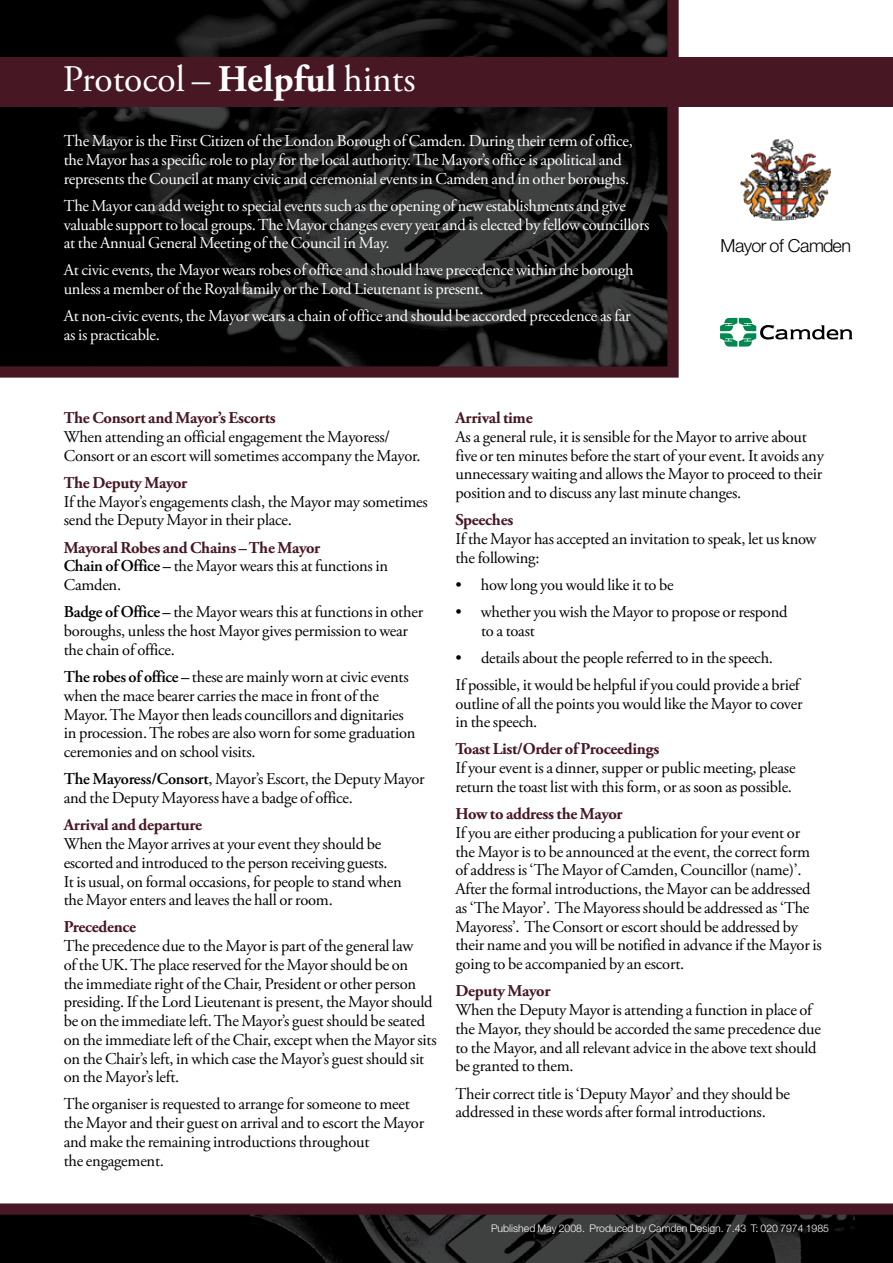
<style>
.page{position:relative;width:893px;height:1263px;background:#fff}
.page>*{position:absolute;margin:0;border:0;box-sizing:border-box;transform-origin:0 0}
.t1{font:37.5px "Adobe Garamond Pro";color:#fff}
.t2{font:300 18px "Helvetica Neue";letter-spacing:-.03em;color:#000}
.t3{font:16.5px/18.8px "Adobe Garamond Pro";letter-spacing:-.015em;color:#000}
.t4{font:16.5px/18.8px "Adobe Garamond Pro";letter-spacing:-.015em;color:#fff}
.t5{font:700 16.5px "Adobe Garamond Pro";letter-spacing:-.015em;color:#471824}
.t6{font:300 10.5px "Helvetica Neue";color:#fff}
.s1{font-weight:700}
.s2{font-weight:700;color:#471824}
.s3{font-weight:600}
</style>
<div class="page">
<svg style="left:0;top:0;width:679px;height:378px;background:#141112"></svg>
<div style="left:0;top:57px;width:893px;height:49px;background:#471824"></div>
<img style="left:740px;top:139px;width:91px;height:82px">
<svg style="left:0;top:1203px;width:893px;height:60px;background:#1f1618"></svg>
<svg style="left:720px;top:318px;width:133px;height:29px"></svg>
<h1 class="t1" style="left:63px;top:57px;width:354px">Protocol – <span class="s1">Helpful</span> hints</h1>
<p class="t4" style="left:64px;top:132px;width:571px">The Mayor is the First Citizen of the London Borough of Camden. During their term of office, the Mayor has a specific role to play for the local authority. The Mayor’s office is apolitical and represents the Council at many civic and ceremonial events in Camden and in other boroughs.</p>
<p class="t4" style="left:64px;top:197px;width:587px">The Mayor can add weight to special events such as the opening of new establishments and give valuable support to local groups. The Mayor changes every year and is elected by fellow councillors at the Annual General Meeting of the Council in May.</p>
<p class="t4" style="left:64px;top:261px;width:571px">At civic events, the Mayor wears robes of office and should have precedence within the borough unless a member of the Royal family or the Lord Lieutenant is present.</p>
<p class="t4" style="left:64px;top:307px;width:568px">At non-civic events, the Mayor wears a chain of office and should be accorded precedence as far as is practicable.</p>
<p class="t2" style="left:721px;top:234px;width:132px">Mayor of Camden</p>
<p class="t5" style="left:64px;top:408px;width:213px">The Consort and Mayor’s Escorts</p>
<p class="t3" style="left:64px;top:428px;width:358px">When attending an official engagement the Mayoress/<br>Consort or an escort will sometimes accompany the Mayor.</p>
<p class="t5" style="left:64px;top:473px;width:125px">The Deputy Mayor</p>
<p class="t3" style="left:64px;top:492px;width:366px">If the Mayor’s engagements clash, the Mayor may sometimes send the Deputy Mayor in their place.</p>
<p class="t3" style="left:64px;top:538px;width:326px"><span class="s2">Mayoral Robes and Chains – The Mayor<br></span><span class="s3">Chain of Office –</span> the Mayor wears this at functions in<br>Camden.</p>
<p class="t3" style="left:64px;top:603px;width:361px"><span class="s3">Badge of Office –</span> the Mayor wears this at functions in other boroughs, unless the host Mayor gives permission to wear the chain of office.</p>
<p class="t3" style="left:64px;top:668px;width:353px"><span class="s3">The robes of office –</span> these are mainly worn at civic events when the mace bearer carries the mace in front of the Mayor. The Mayor then leads councillors and dignitaries in procession. The robes are also worn for some graduation ceremonies and on school visits.</p>
<p class="t3" style="left:64px;top:770px;width:362px"><span class="s3">The Mayoress/Consort</span>, Mayor’s Escort, the Deputy Mayor and the Deputy Mayoress have a badge of office.</p>
<p class="t5" style="left:64px;top:815px;width:140px">Arrival and departure</p>
<p class="t3" style="left:64px;top:835px;width:339px">When the Mayor arrives at your event they should be escorted and introduced to the person receiving guests.<br>It is usual, on formal occasions, for people to stand when the Mayor enters and leaves the hall or room.</p>
<p class="t5" style="left:64px;top:917px;width:74px">Precedence</p>
<p class="t3" style="left:64px;top:937px;width:374px">The precedence due to the Mayor is part of the general law<br>of the UK. The place reserved for the Mayor should be on<br>the immediate right of the Chair, President or other person presiding. If the Lord Lieutenant is present, the Mayor should be on the immediate left. The Mayor’s guest should be seated on the immediate left of the Chair, except when the Mayor sits on the Chair’s left, in which case the Mayor’s guest should sit on the Mayor’s left.</p>
<p class="t3" style="left:64px;top:1095px;width:362px">The organiser is requested to arrange for someone to meet the Mayor and their guest on arrival and to escort the Mayor and make the remaining introductions throughout<br>the engagement.</p>
<p class="t5" style="left:455px;top:408px;width:79px">Arrival time</p>
<p class="t3" style="left:455px;top:428px;width:370px">As a general rule, it is sensible for the Mayor to arrive about five or ten minutes before the start of your event. It avoids any unnecessary waiting and allows the Mayor to proceed to their position and to discuss any last minute changes.</p>
<p class="t5" style="left:455px;top:510px;width:59px">Speeches</p>
<p class="t3" style="left:455px;top:530px;width:363px">If the Mayor has accepted an invitation to speak, let us know the following:</p>
<p class="t3" style="left:455px;top:576px;width:220px">• how long you would like it to be</p>
<p class="t3" style="left:481px;top:603px;width:308px;text-indent:-26px">• whether you wish the Mayor to propose or respond to a toast</p>
<p class="t3" style="left:455px;top:645px;width:346px;line-height:27px">• details about the people referred to in the speech.<br>If possible, it would be helpful if you could provide a brief</p>
<p class="t3" style="left:455px;top:694px;width:348px">outline of all the points you would like the Mayor to cover in the speech.</p>
<p class="t5" style="left:455px;top:739px;width:205px">Toast List/Order of Proceedings</p>
<p class="t3" style="left:455px;top:759px;width:342px">If your event is a dinner, supper or public meeting, please return the toast list with this form, or as soon as possible.</p>
<p class="t5" style="left:455px;top:804px;width:169px">How to address the Mayor</p>
<p class="t3" style="left:455px;top:824px;width:368px">If you are either producing a publication for your event or the Mayor is to be announced at the event, the correct form of address is ‘The Mayor of Camden, Councillor (name)’.<br>After the formal introductions, the Mayor can be addressed as ‘The Mayor’. The Mayoress should be addressed as ‘The Mayoress’. The Consort or escort should be addressed by their name and you will be notified in advance if the Mayor is going to be accompanied by an escort.</p>
<p class="t5" style="left:455px;top:981px;width:97px">Deputy Mayor</p>
<p class="t3" style="left:455px;top:1001px;width:367px">When the Deputy Mayor is attending a function in place of the Mayor, they should be accorded the same precedence due to the Mayor, and all relevant advice in the above text should be granted to them.</p>
<p class="t3" style="left:455px;top:1084px;width:336px">Their correct title is ‘Deputy Mayor’ and they should be addressed in these words after formal introductions.</p>
<p class="t6" style="left:491px;top:1221px;width:340px">Published May 2008. Produced by Camden Design. 7.43 T: 020 7974 1985</p>
</div>
